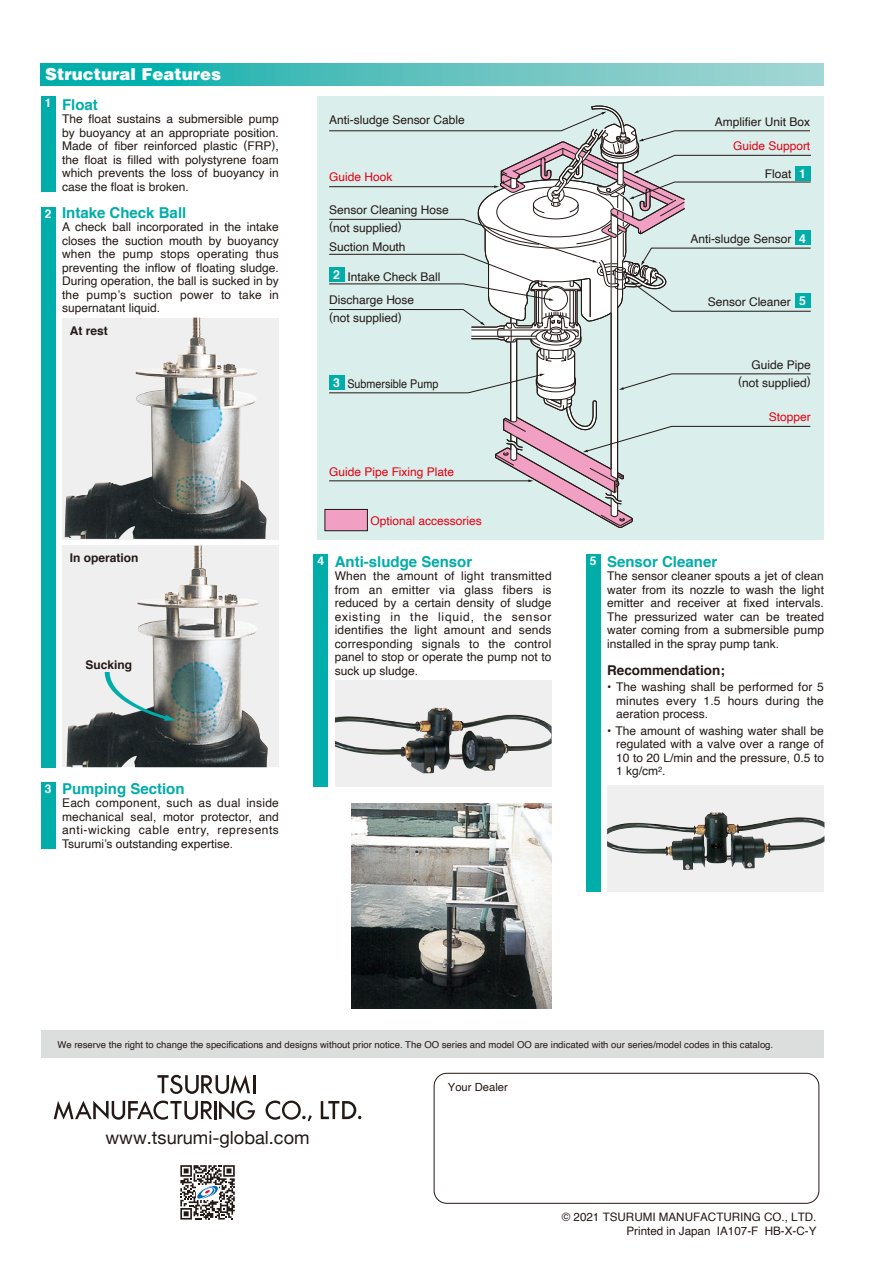
<style>
.page{position:relative;width:893px;height:1263px;background:#fff}
.page>*{position:absolute;margin:0;border:0;box-sizing:border-box;transform-origin:0 0}
.t1{font:18.15px "Helvetica Neue";color:#231916}
.t2{font:900 16.5px "Helvetica LT Std";color:#fff}
.t3{font:700 15px "Helvetica";color:#00ada9}
.t4{font:700 13.5px "Helvetica";color:#231916}
.t5{font:700 12.3px "Helvetica";color:#fff}
.t6{font:12px/13.5px "Helvetica";color:#231916;text-align:justify}
.t7{font:12px "Helvetica";color:#e60013}
.t8{font:700 12px "Helvetica";color:#231916}
.t9{font:12px "Helvetica";color:#231916;scale:.9 1}
.t10{font:700 12px "Helvetica";color:#fff}
.t11{font:11.7px/14px "Helvetica";color:#231916;text-align:right}
.t12{font:11.25px "Helvetica";color:#231916}
.t13{font:9.45px "Helvetica";color:#231916}
</style>
<div class="page">
<img style="left:352px;top:803px;width:200px;height:206px">
<div style="left:317px;top:96px;width:506px;height:443px;background:#daeeeb"></div>
<svg style="left:335px;top:681px;width:217px;height:106px;fill:#efeff0"></svg>
<img style="left:335px;top:708px;width:99px;height:64px">
<svg style="left:607px;top:786px;width:217px;height:106px;fill:#efeff0"></svg>
<img style="left:607px;top:812px;width:103px;height:43px">
<div style="left:62px;top:546px;width:217px;height:221px;background:#efeff0"></div>
<img style="left:67px;top:546px;width:200px;height:221px">
<div style="left:62px;top:318px;width:217px;height:221px;background:#efeff0"></div>
<img style="left:65px;top:318px;width:200px;height:221px">
<svg style="left:41px;top:64px;width:782px;height:21px;background:#55c1be"></svg>
<div style="left:325px;top:509px;width:43px;height:22px;background:#f19fc2;border:1px solid #231916"></div>
<svg style="left:105px;top:672px;width:71px;height:49px"></svg>
<div style="left:434px;top:1073px;width:385px;height:130px;border:1px solid #231916;border-radius:13px"></div>
<div style="left:41px;top:1030px;width:782px;height:27px;background:#dcdddd"></div>
<div style="left:41px;top:782px;width:15px;height:67px;background:#00ada9"></div>
<div style="left:41px;top:207px;width:15px;height:560px;background:#00ada9"></div>
<div style="left:41px;top:96px;width:15px;height:96px;background:#00ada9"></div>
<div style="left:313px;top:555px;width:15px;height:232px;background:#00ada9"></div>
<div style="left:586px;top:555px;width:15px;height:337px;background:#00ada9"></div>
<svg style="left:329px;top:105px;width:482px;height:424px"></svg>
<div style="left:795px;top:231px;width:16px;height:14px;background:#00ada9"></div>
<svg style="left:180px;top:1219px;width:53px;height:1px"></svg>
<svg style="left:180px;top:1165px;width:55px;height:54px"></svg>
<hr style="left:253px;top:1075px;width:3px;height:18px;background:#231916">
<hr style="left:214px;top:1101px;width:3px;height:18px;background:#231916">
<svg style="left:54px;top:1100px;width:158px;height:20px"></svg>
<svg style="left:219px;top:1100px;width:36px;height:20px"></svg>
<svg style="left:266px;top:1100px;width:46px;height:21px"></svg>
<svg style="left:321px;top:1101px;width:40px;height:18px"></svg>
<svg style="left:157px;top:1075px;width:93px;height:19px"></svg>
<h2 class="t2" style="left:45px;top:64px;width:177px">Structural Features</h2>
<p class="t10" style="left:45px;top:93px;width:8px">1</p>
<p class="t10" style="left:45px;top:204px;width:8px">2</p>
<p class="t3" style="left:62px;top:92px;width:37px">Float</p>
<p class="t6" style="left:62px;top:113px;width:218px">The float sustains a submersible pump by buoyancy at an appropriate position.<br>Made of fiber reinforced plastic (FRP), the float is filled with polystyrene foam which prevents the loss of buoyancy in case the float is broken.</p>
<p class="t3" style="left:62px;top:200px;width:126px">Intake Check Ball</p>
<p class="t6" style="left:62px;top:221px;width:218px">A check ball incorporated in the intake closes the suction mouth by buoyancy when the pump stops operating thus preventing the inflow of floating sludge.<br>During operation, the ball is sucked in by the pump’s suction power to take in supernatant liquid.</p>
<p class="t8" style="left:70px;top:321px;width:40px">At rest</p>
<p class="t8" style="left:70px;top:548px;width:70px">In operation</p>
<p class="t8" style="left:85px;top:655px;width:48px">Sucking</p>
<p class="t10" style="left:45px;top:779px;width:8px">3</p>
<p class="t3" style="left:62px;top:776px;width:124px">Pumping Section</p>
<p class="t6" style="left:62px;top:797px;width:218px">Each component, such as dual inside mechanical seal, motor protector, and anti-wicking cable entry, represents Tsurumi’s outstanding expertise.</p>
<p class="t6" style="left:329px;top:114px;width:137px">Anti-sludge Sensor Cable</p>
<p class="t6" style="left:715px;top:115px;width:97px">Amplifier Unit Box</p>
<p class="t7" style="left:733px;top:137px;width:79px">Guide Support</p>
<p class="t6" style="left:765px;top:168px;width:28px">Float</p>
<p class="t7" style="left:329px;top:167px;width:65px">Guide Hook</p>
<p class="t5" style="left:799px;top:163px;width:8px">1</p>
<p class="t6" style="left:329px;top:201px;width:121px;line-height:18px">Sensor Cleaning Hose (not supplied)</p>
<p class="t6" style="left:347px;top:270px;width:95px">Intake Check Ball</p>
<p class="t6" style="left:329px;top:241px;width:78px">Suction Mouth</p>
<p class="t5" style="left:333px;top:265px;width:8px">2</p>
<p class="t6" style="left:329px;top:291px;width:87px;line-height:18px">Discharge Hose (not supplied)</p>
<p class="t5" style="left:333px;top:373px;width:8px">3</p>
<p class="t9" style="left:347px;top:375px;width:103px">Submersible Pump</p>
<p class="t6" style="left:690px;top:233px;width:103px">Anti-sludge Sensor</p>
<p class="t5" style="left:799px;top:228px;width:8px">4</p>
<p class="t6" style="left:708px;top:295px;width:85px">Sensor Cleaner</p>
<p class="t5" style="left:799px;top:291px;width:8px">5</p>
<p class="t6" style="left:738px;top:356px;width:74px;line-height:18px;text-align:right">Guide Pipe (not supplied)</p>
<p class="t7" style="left:769px;top:408px;width:43px">Stopper</p>
<p class="t7" style="left:329px;top:462px;width:127px">Guide Pipe Fixing Plate</p>
<p class="t7" style="left:370px;top:511px;width:113px">Optional accessories</p>
<p class="t3" style="left:335px;top:549px;width:139px">Anti-sludge Sensor</p>
<p class="t6" style="left:335px;top:570px;width:218px">When the amount of light transmitted from an emitter via glass fibers is reduced by a certain density of sludge existing in the liquid, the sensor identifies the light amount and sends corresponding signals to the control panel to stop or operate the pump not to suck up sludge.</p>
<p class="t10" style="left:318px;top:551px;width:8px">4</p>
<p class="t10" style="left:590px;top:551px;width:8px">5</p>
<p class="t3" style="left:607px;top:549px;width:112px">Sensor Cleaner</p>
<p class="t6" style="left:607px;top:570px;width:218px">The sensor cleaner spouts a jet of clean water from its nozzle to wash the light emitter and receiver at fixed intervals.<br>The pressurized water can be treated water coming from a submersible pump installed in the spray pump tank.</p>
<p class="t4" style="left:607px;top:659px;width:119px">Recommendation;</p>
<p class="t6" style="left:616px;top:681px;width:209px;text-indent:-9px">• The washing shall be performed for 5 minutes every 1.5 hours during the aeration process.</p>
<p class="t6" style="left:616px;top:724px;width:209px;text-indent:-9px">• The amount of washing water shall be regulated with a valve over a range of 10 to 20 L/min and the pressure, 0.5 to 1 kg/cm<sup>2</sup>.</p>
<p class="t13" style="left:57px;top:1037px;width:717px">We reserve the right to change the specifications and designs without prior notice. The OO series and model OO are indicated with our series/model codes in this catalog.</p>
<h1 class="t1" style="left:106px;top:1125px;width:206px">www.tsurumi-global.com</h1>
<p class="t12" style="left:448px;top:1078px;width:62px">Your Dealer</p>
<p class="t11" style="left:562px;top:1210px;width:256px">© 2021 TSURUMI MANUFACTURING CO., LTD.<br>Printed in Japan IA107-F HB-X-C-Y</p>
</div>
